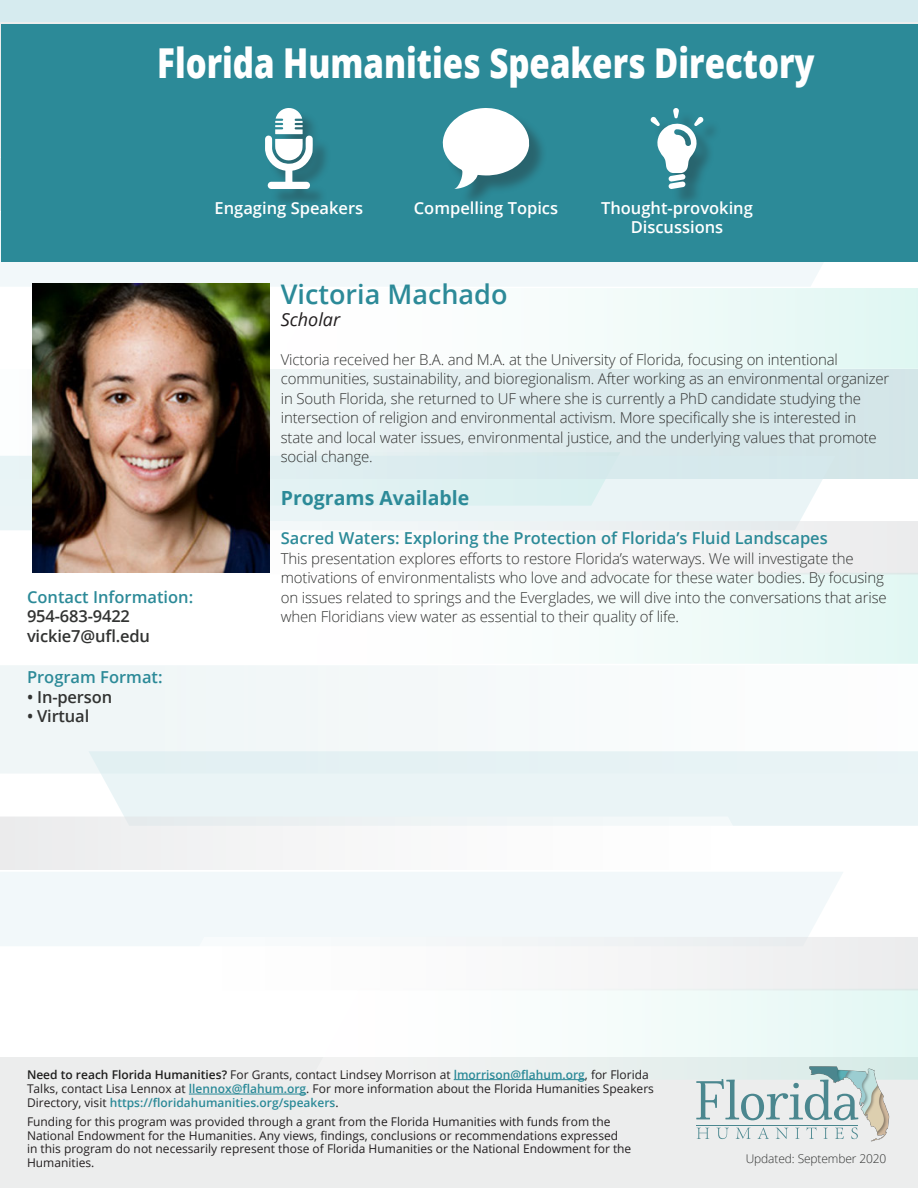
<style>
.page{position:relative;width:918px;height:1188px;background:#fff}
.page>*{position:absolute;margin:0;border:0;box-sizing:border-box;transform-origin:0 0}
.t1{font:800 41.25px "Open Sans";color:#fff;scale:.8 1}
.t2{font:600 27px "Open Sans";color:#2c8a98}
.t3{font:700 19.5px "Open Sans";color:#2c8a98}
.t4{font:italic 18px "Open Sans";color:#231f20}
.t5{font:600 16.5px "Open Sans";color:#2c8a98}
.t6{font:600 16.5px/19.8px "Open Sans";color:#fff;text-align:center}
.t7{font:600 16.5px "Open Sans";letter-spacing:-.01em;color:#323332}
.t8{font:300 15px/19.5px "Open Sans";letter-spacing:-.01em;color:#323332}
.t9{font:12px/13.5px "Open Sans";color:#231f20}
.t10{font:300 12px "Open Sans";letter-spacing:-.01em;color:#323332}
.s1{font-weight:600;color:#1e1e1d}
.s2{font-weight:600;color:#2c8a98}
</style>
<div class="page">
<svg style="left:615px;top:575px;width:303px;height:89px"></svg>
<svg style="left:270px;top:370px;width:648px;height:108px;background:#ddebed"></svg>
<svg style="left:0;top:456px;width:836px;height:74px;background:#e2f0f2"></svg>
<svg style="left:167px;top:521px;width:751px;height:54px"></svg>
<div style="left:0;top:1058px;width:918px;height:130px;background:#eceded"></div>
<div style="left:0;top:0;width:918px;height:22px;background:#d6ebef"></div>
<div style="left:0;top:665px;width:438px;height:108px;background:#f1f7f8"></div>
<div style="left:89px;top:751px;width:829px;height:75px;background:#eaf4f6"></div>
<svg style="left:0;top:817px;width:757px;height:53px"></svg>
<svg style="left:311px;top:990px;width:607px;height:90px"></svg>
<div style="left:0;top:872px;width:843px;height:74px;background:#f2f8fa"></div>
<svg style="left:175px;top:937px;width:743px;height:53px"></svg>
<svg style="left:0;top:213px;width:851px;height:73px;fill:#f2f8fa"></svg>
<svg style="left:585px;top:288px;width:333px;height:81px"></svg>
<div style="left:1px;top:24px;width:917px;height:237px;background:#2c8a98"></div>
<svg style="left:0;top:107px;width:714px;height:104px"></svg>
<hr style="left:696px;top:1125px;width:162px;height:1px;background:#4b878f">
<svg style="left:696px;top:1079px;width:110px;height:41px"></svg>
<img style="left:806px;top:1062px;width:85px;height:80px">
<svg style="left:697px;top:1127px;width:161px;height:12px"></svg>
<hr style="left:454px;top:1079px;width:131px;height:1px;background:#2c8a98">
<hr style="left:189px;top:1094px;width:117px;height:1px;background:#2c8a98">
<img style="left:32px;top:284px;width:238px;height:288px">
<h1 class="t1" style="left:157px;top:31px;width:823px">Florida Humanities Speakers Directory</h1>
<p class="t5" style="left:27px;top:585px;width:168px">Contact Information:</p>
<p class="t7" style="left:27px;top:605px;width:105px">954-683-9422</p>
<p class="t7" style="left:27px;top:624px;width:125px">vickie7@ufl.edu</p>
<p class="t5" style="left:27px;top:666px;width:137px">Program Format:</p>
<p class="t7" style="left:27px;top:685px;width:87px">• In-person</p>
<p class="t7" style="left:27px;top:705px;width:64px">• Virtual</p>
<p class="t6" style="left:215px;top:197px;width:150px">Engaging Speakers</p>
<p class="t6" style="left:414px;top:197px;width:146px">Compelling Topics</p>
<p class="t6" style="left:601px;top:197px;width:153px">Thought-provoking<br>Discussions</p>
<p class="t2" style="left:281px;top:276px;width:228px">Victoria Machado</p>
<p class="t4" style="left:281px;top:307px;width:61px">Scholar</p>
<p class="t8" style="left:281px;top:349px;width:610px">Victoria received her B.A. and M.A. at the University of Florida, focusing on intentional communities, sustainability, and bioregionalism. After working as an environmental organizer in South Florida, she returned to UF where she is currently a PhD candidate studying the intersection of religion and environmental activism. More specifically she is interested in state and local water issues, environmental justice, and the underlying values that promote social change.</p>
<p class="t3" style="left:281px;top:484px;width:190px">Programs Available</p>
<p class="t5" style="left:281px;top:527px;width:549px">Sacred Waters: Exploring the Protection of Florida’s Fluid Landscapes</p>
<p class="t8" style="left:281px;top:548px;width:608px">This presentation explores efforts to restore Florida’s waterways. We will investigate the motivations of environmentalists who love and advocate for these water bodies. By focusing on issues related to springs and the Everglades, we will dive into the conversations that arise when Floridians view water as essential to their quality of life.</p>
<p class="t9" style="left:27px;top:1067px;width:628px;line-height:14px"><span class="s1">Need to reach Florida Humanities?</span> For Grants, contact Lindsey Morrison at <span class="s2">lmorrison@flahum.org</span>, for Florida<br>Talks, contact Lisa Lennox at <span class="s2">llennox@flahum.org</span>. For more information about the Florida Humanities Speakers<br>Directory, visit <span class="s2">https://floridahumanities.org/speakers</span>.</p>
<p class="t9" style="left:27px;top:1115px;width:606px">Funding for this program was provided through a grant from the Florida Humanities with funds from the National Endowment for the Humanities. Any views, findings, conclusions or recommendations expressed in this program do not necessarily represent those of Florida Humanities or the National Endowment for the Humanities.</p>
<p class="t9" style="left:736px;top:1152px;width:152px">Updated: 2020, September</p>
<p class="t10" style="left:746px;top:1151px;width:142px">Updated: September 2020</p>
</div>
